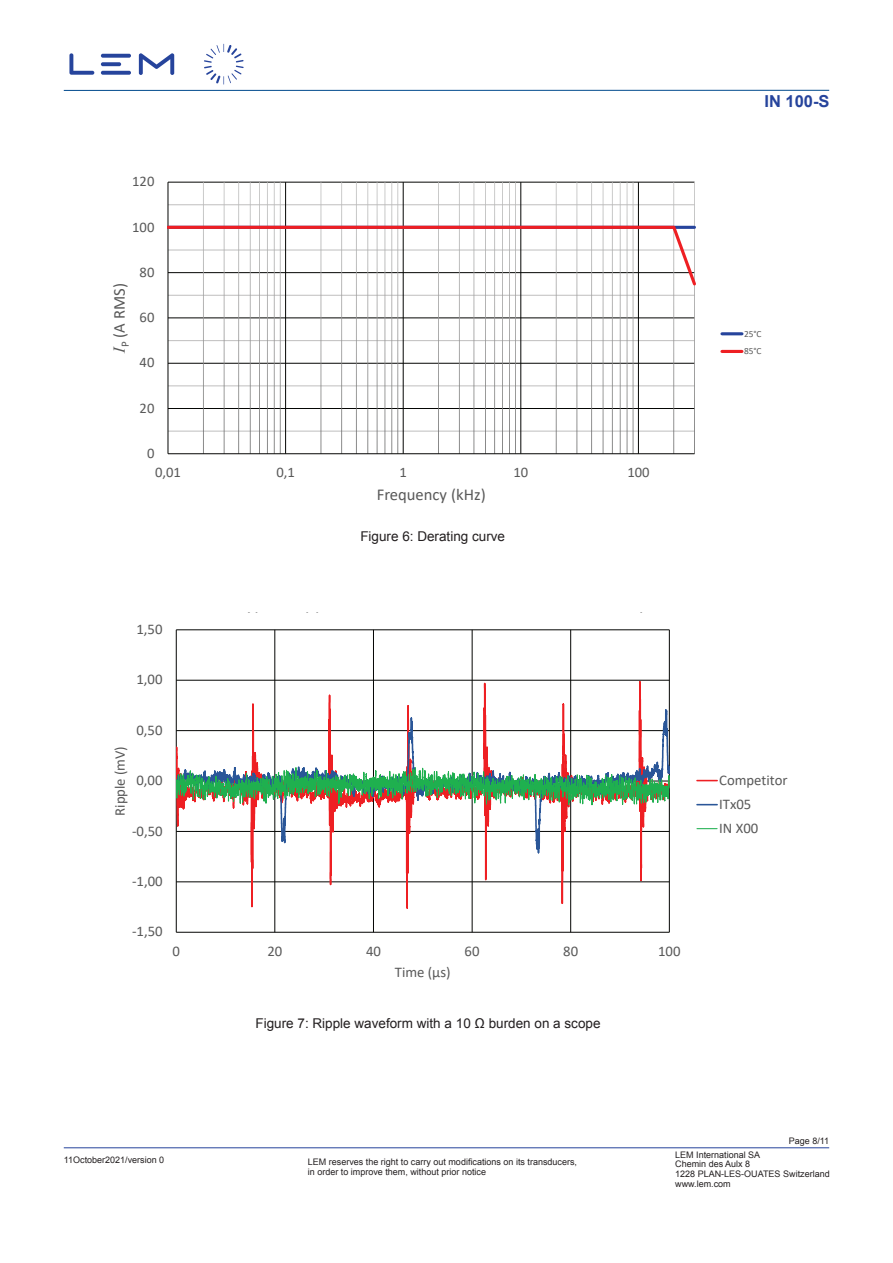
<style>
.page{position:relative;width:893px;height:1263px;background:#fff}
.page>*{position:absolute;margin:0;border:0;box-sizing:border-box;transform-origin:0 0}
.t1{font:16.65px "Calibri";color:#595959}
.t2{font:700 16.5px "Arial";color:#26449c}
.t3{font:14.7px/24px "Calibri";letter-spacing:-.005em;color:#595959}
.t4{font:14.55px "Calibri";letter-spacing:-.005em;color:#595959}
.t5{font:13.5px "Arial";color:#231f20}
.t6{font:9.3px/17.5px "Calibri";color:#595959}
.t7{font:9px/9.8px "Arial";color:#231f20}
.s1{font-family:"Times New Roman";font-style:italic}
</style>
<div class="page">
<hr style="left:64px;top:1147px;width:765px;height:1px;background:#26449c">
<hr style="left:64px;top:90px;width:765px;height:1px;background:#004a8d">
<svg style="left:69px;top:53px;width:105px;height:22px"></svg>
<svg style="left:204px;top:44px;width:40px;height:41px"></svg>
<svg style="left:167px;top:181px;width:577px;height:274px"></svg>
<svg style="left:175px;top:629px;width:543px;height:304px"></svg>
<h3 class="t4" style="left:132px;top:171px;width:24px">120</h3>
<h3 class="t4" style="left:132px;top:217px;width:24px">100</h3>
<h1 class="t1" style="left:108px;top:353px;width:71px;rotate:-90deg"><span class="s1">I</span><sub>P</sub> (A RMS)</h1>
<h3 class="t4" style="left:140px;top:262px;width:16px">80</h3>
<h3 class="t4" style="left:140px;top:307px;width:16px">60</h3>
<h3 class="t4" style="left:140px;top:352px;width:16px">40</h3>
<h3 class="t4" style="left:140px;top:398px;width:16px">20</h3>
<h3 class="t4" style="left:147px;top:443px;width:9px">0</h3>
<h3 class="t4" style="left:155px;top:462px;width:27px">0,01</h3>
<h3 class="t4" style="left:276px;top:462px;width:20px">0,1</h3>
<h3 class="t4" style="left:399px;top:462px;width:9px">1</h3>
<h3 class="t4" style="left:513px;top:462px;width:16px">10</h3>
<h3 class="t4" style="left:627px;top:462px;width:24px">100</h3>
<h1 class="t1" style="left:377px;top:483px;width:111px">Frequency (kHz)</h1>
<h3 class="t5" style="left:360px;top:528px;width:146px">Figure 6: Derating curve</h3>
<h3 class="t3" style="left:137px;top:617px;width:27px">1,50</h3>
<h3 class="t3" style="left:137px;top:667px;width:27px">1,00</h3>
<h3 class="t3" style="left:108px;top:816px;width:71px;rotate:-90deg">Ripple (mV)</h3>
<h3 class="t3" style="left:137px;top:717px;width:27px">0,50</h3>
<h3 class="t3" style="left:137px;top:768px;width:27px">0,00</h3>
<h3 class="t3" style="left:132px;top:818px;width:32px">-0,50</h3>
<h3 class="t3" style="left:132px;top:869px;width:32px">-1,00</h3>
<h3 class="t3" style="left:132px;top:919px;width:32px">-1,50</h3>
<h3 class="t3" style="left:172px;top:938px;width:9px">0</h3>
<h3 class="t3" style="left:267px;top:938px;width:16px">20</h3>
<h3 class="t3" style="left:366px;top:938px;width:16px">40</h3>
<h3 class="t3" style="left:465px;top:938px;width:16px">60</h3>
<h3 class="t3" style="left:563px;top:938px;width:16px">80</h3>
<h3 class="t3" style="left:658px;top:938px;width:24px">100</h3>
<h3 class="t3" style="left:395px;top:959px;width:57px">Time (µs)</h3>
<h3 class="t5" style="left:255px;top:1015px;width:347px">Figure 7: Ripple waveform with a 10 Ω burden on a scope</h3>
<h2 class="t2" style="left:764px;top:91px;width:67px">IN 100-S</h2>
<p class="t6" style="left:744px;top:324px;width:19px">25°C<br>85°C</p>
<h3 class="t3" style="left:719px;top:767px;width:70px">Competitor<br>ITx05<br>IN X00</h3>
<p class="t7" style="left:789px;top:1135px;width:42px">Page 8/11</p>
<p class="t7" style="left:64px;top:1155px;width:102px">11October2021/version 0</p>
<p class="t7" style="left:675px;top:1150px;width:156px">LEM International SA<br>Chemin des Aulx 8<br>1228 PLAN-LES-OUATES Switzerland www.lem.com</p>
<p class="t7" style="left:308px;top:1157px;width:271px">LEM reserves the right to carry out modifications on its transducers, in order to improve them, without prior notice</p>
</div>
